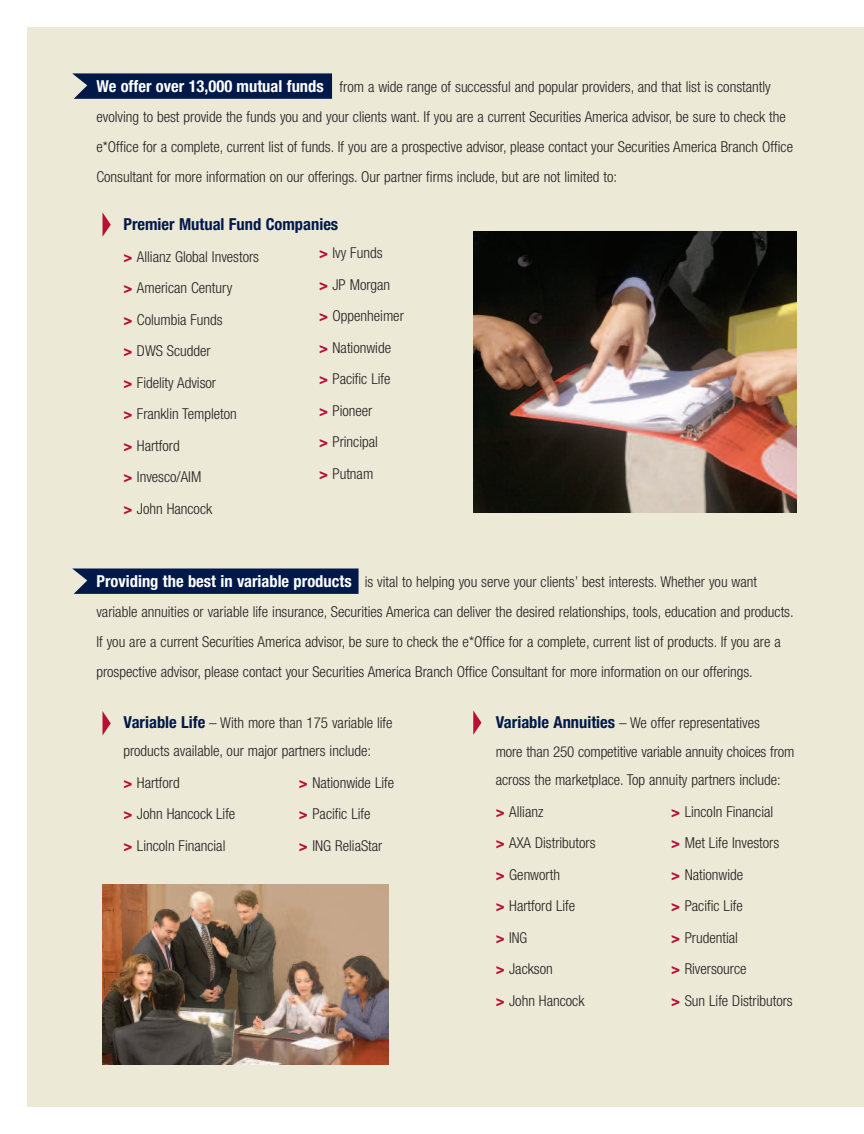
<style>
.page{position:relative;width:864px;height:1134px;background:#fff}
.page>*{position:absolute;margin:0;border:0;box-sizing:border-box;transform-origin:0 0}
.t1{font:700 condensed 16.5px "Helvetica Neue";color:#001949}
.t2{font:300 condensed 15px/31.5px "Helvetica Neue";color:#231f20}
.t3{font:300 condensed 15px "Helvetica Neue";color:#231f20;scale:.96 1}
.s1{font-weight:700;font-size:16.5px;color:#fff}
.s2{font-weight:900;color:#b90f36}
.s3{font-weight:700;font-size:16.5px;color:#001949}
</style>
<div class="page">
<div style="left:27px;top:27px;width:837px;height:1080px;background:#ede9d7"></div>
<svg style="left:72px;top:73px;width:260px;height:26px;background:#0c2450"></svg>
<svg style="left:72px;top:568px;width:287px;height:26px;background:#0c2350"></svg>
<svg style="left:102px;top:711px;width:9px;height:24px"></svg>
<svg style="left:102px;top:212px;width:9px;height:25px"></svg>
<svg style="left:473px;top:710px;width:9px;height:25px"></svg>
<img style="left:473px;top:232px;width:323px;height:281px">
<img style="left:102px;top:884px;width:286px;height:180px">
<p class="t2" style="left:96px;top:73px;width:698px;line-height:30px"><span class="s1">We offer over 13,000 mutual funds</span> from a wide range of successful and popular providers, and that list is constantly evolving to best provide the funds you and your clients want. If you are a current Securities America advisor, be sure to check the e*Office for a complete, current list of funds. If you are a prospective advisor, please contact your Securities America Branch Office Consultant for more information on our offerings. Our partner firms include, but are not limited to:</p>
<p class="t1" style="left:123px;top:218px;width:216px">Premier Mutual Fund Companies</p>
<p class="t2" style="left:123px;top:242px;width:137px"><span class="s2">&gt;</span> Allianz Global Investors <span class="s2">&gt;</span> American Century<br><span class="s2">&gt;</span> Columbia Funds<br><span class="s2">&gt;</span> DWS Scudder<br><span class="s2">&gt;</span> Fidelity Advisor<br><span class="s2">&gt;</span> Franklin Templeton<br><span class="s2">&gt;</span> Hartford<br><span class="s2">&gt;</span> Invesco/AIM<br><span class="s2">&gt;</span> John Hancock</p>
<p class="t2" style="left:319px;top:239px;width:86px"><span class="s2">&gt;</span> Ivy Funds<br><span class="s2">&gt;</span> JP Morgan<br><span class="s2">&gt;</span> Oppenheimer <span class="s2">&gt;</span> Nationwide <span class="s2">&gt;</span> Pacific Life<br><span class="s2">&gt;</span> Pioneer<br><span class="s2">&gt;</span> Principal<br><span class="s2">&gt;</span> Putnam</p>
<p class="t2" style="left:96px;top:568px;width:699px;line-height:30px"><span class="s1">Providing the best in variable products</span> is vital to helping you serve your clients’ best interests. Whether you want variable annuities or variable life insurance, Securities America can deliver the desired relationships, tools, education and products.<br>If you are a current Securities America advisor, be sure to check the e*Office for a complete, current list of products. If you are a prospective advisor, please contact your Securities America Branch Office Consultant for more information on our offerings.</p>
<p class="t2" style="left:123px;top:710px;width:271px;line-height:28.5px"><span class="s3">Variable Life</span> – With more than 175 variable life products available, our major partners include:</p>
<p class="t2" style="left:123px;top:768px;width:58px"><span class="s2">&gt;</span> Hartford</p>
<p class="t2" style="left:299px;top:768px;width:97px"><span class="s2">&gt;</span> Nationwide Life</p>
<p class="t2" style="left:123px;top:800px;width:113px"><span class="s2">&gt;</span> John Hancock Life</p>
<p class="t2" style="left:299px;top:800px;width:73px"><span class="s2">&gt;</span> Pacific Life</p>
<p class="t2" style="left:123px;top:831px;width:104px"><span class="s2">&gt;</span> Lincoln Financial</p>
<p class="t2" style="left:299px;top:831px;width:85px"><span class="s2">&gt;</span> ING ReliaStar</p>
<p class="t2" style="left:496px;top:710px;width:300px;line-height:28.5px"><span class="s3">Variable Annuities</span> – We offer representatives<br>more than 250 competitive variable annuity choices from across the marketplace. Top annuity partners include:</p>
<p class="t2" style="left:496px;top:797px;width:49px"><span class="s2">&gt;</span> Allianz</p>
<p class="t2" style="left:671px;top:797px;width:104px"><span class="s2">&gt;</span> Lincoln Financial</p>
<p class="t2" style="left:496px;top:828px;width:101px"><span class="s2">&gt;</span> AXA Distributors</p>
<p class="t2" style="left:671px;top:828px;width:110px"><span class="s2">&gt;</span> Met Life Investors</p>
<p class="t2" style="left:496px;top:860px;width:66px"><span class="s2">&gt;</span> Genworth</p>
<p class="t2" style="left:671px;top:860px;width:74px"><span class="s2">&gt;</span> Nationwide</p>
<p class="t2" style="left:496px;top:891px;width:81px"><span class="s2">&gt;</span> Hartford Life</p>
<p class="t2" style="left:671px;top:891px;width:73px"><span class="s2">&gt;</span> Pacific Life</p>
<p class="t3" style="left:496px;top:932px;width:34px"><span class="s2">&gt;</span> ING</p>
<p class="t2" style="left:671px;top:923px;width:68px"><span class="s2">&gt;</span> Prudential</p>
<p class="t2" style="left:496px;top:954px;width:59px"><span class="s2">&gt;</span> Jackson</p>
<p class="t2" style="left:671px;top:954px;width:77px"><span class="s2">&gt;</span> Riversource</p>
<p class="t2" style="left:496px;top:986px;width:90px"><span class="s2">&gt;</span> John Hancock</p>
<p class="t2" style="left:671px;top:986px;width:123px"><span class="s2">&gt;</span> Sun Life Distributors</p>
</div>
